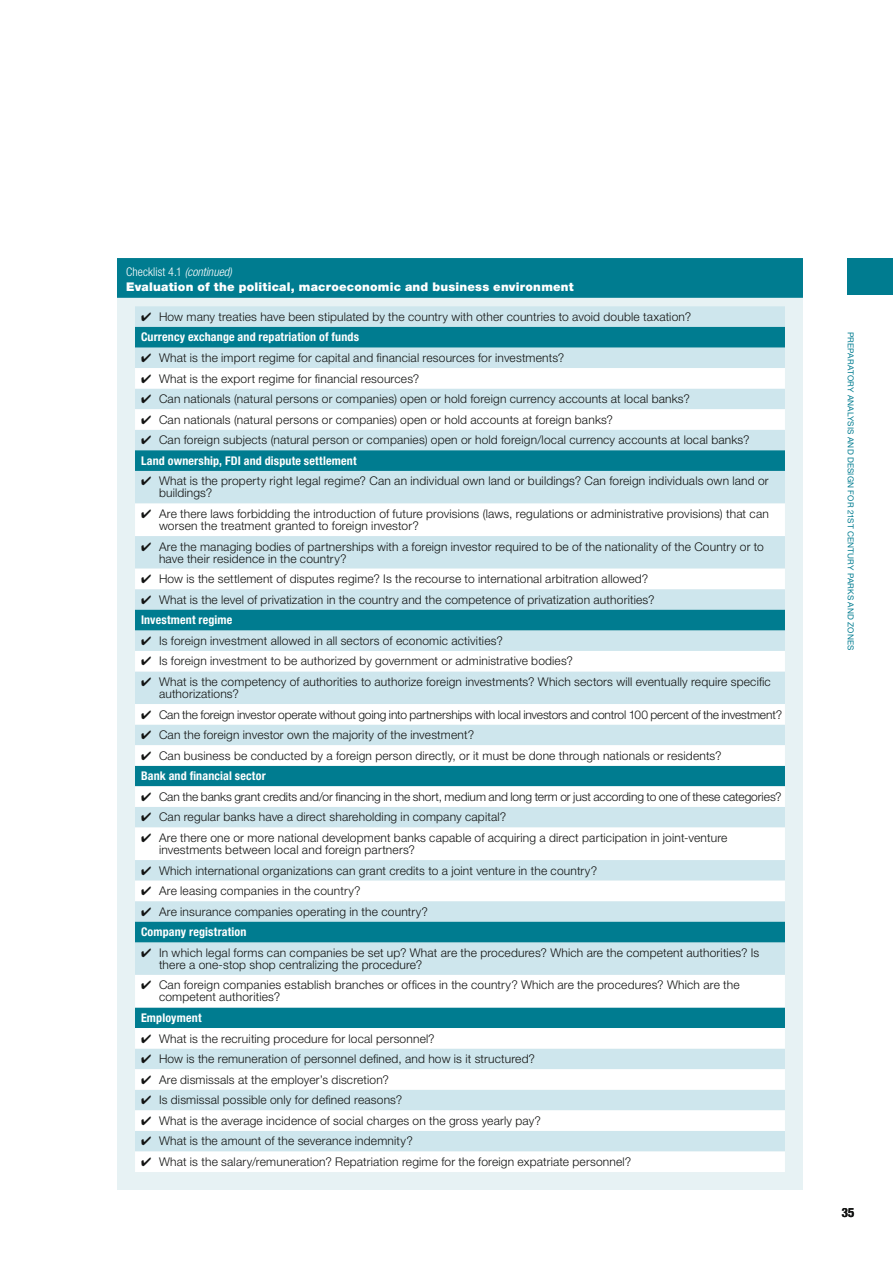
<style>
.page{position:relative;width:893px;height:1263px;background:#fff}
.page>*{position:absolute;margin:0;border:0;box-sizing:border-box;transform-origin:0 0}
.t1{font:700 condensed 12.75px "Helvetica Neue LT Std";color:#131413}
.t2{font:300 12px/12px "Helvetica Neue LT Std";letter-spacing:.015em;color:#131413}
.t3{font:300 12px "Helvetica Neue LT Std";letter-spacing:-.01em;color:#131413}
.t4{font:300 12px "Helvetica Neue LT Std";letter-spacing:-.005em;color:#131413}
.t5{font:900 12px/15px "Helvetica Neue LT Std";letter-spacing:.015em;color:#fff}
.t6{font:700 condensed 12px "Helvetica Neue LT Std";letter-spacing:.015em;color:#fff}
.t7{font:8.25px "Helvetica Neue LT Std";letter-spacing:.02em;color:#007c90}
.s1{font-weight:300;font-stretch:condensed}
.s2{font-weight:300;font-style:italic;font-stretch:condensed}
.s3{font-weight:700;font-stretch:condensed;color:#fff}
</style>
<div class="page">
<div style="left:848px;top:259px;width:45px;height:36px;background:#007c90"></div>
<div style="left:117px;top:259px;width:686px;height:931px;background:#e7f2f4"></div>
<div style="left:135px;top:306px;width:650px;height:21px;background:#cee6ed"></div>
<svg style="left:135px;top:327px;width:650px;height:41px"></svg>
<svg style="left:135px;top:368px;width:650px;height:804px"></svg>
<div style="left:117px;top:258px;width:686px;height:40px;background:#007c90"></div>
<p class="t5" style="left:126px;top:264px;width:449px"><span class="s1">Checklist 4.1</span> <span class="s2">(continued)<br></span>Evaluation of the political, macroeconomic and business environment</p>
<p class="t2" style="left:141px;top:306px;width:552px;line-height:20.5px">✔ How many treaties have been stipulated by the country with other countries to avoid double taxation?<br><span class="s3">Currency exchange and repatriation of funds</span></p>
<p class="t2" style="left:141px;top:352px;width:425px">✔ What is the import regime for capital and financial resources for investments?</p>
<p class="t2" style="left:141px;top:372px;width:280px">✔ What is the export regime for financial resources?</p>
<p class="t2" style="left:141px;top:393px;width:550px">✔ Can nationals (natural persons or companies) open or hold foreign currency accounts at local banks?</p>
<p class="t2" style="left:141px;top:413px;width:473px">✔ Can nationals (natural persons or companies) open or hold accounts at foreign banks?</p>
<p class="t2" style="left:141px;top:430px;width:610px;line-height:20.5px">✔ Can foreign subjects (natural person or companies) open or hold foreign/local currency accounts at local banks?<br><span class="s3">Land ownership, FDI and dispute settlement</span></p>
<p class="t2" style="left:159px;top:475px;width:611px;text-indent:-18px">✔ What is the property right legal regime? Can an individual own land or buildings? Can foreign individuals own land or buildings?</p>
<p class="t2" style="left:159px;top:507px;width:611px;text-indent:-18px">✔ Are there laws forbidding the introduction of future provisions (laws, regulations or administrative provisions) that can worsen the treatment granted to foreign investor?</p>
<p class="t2" style="left:159px;top:540px;width:606px;text-indent:-18px">✔ Are the managing bodies of partnerships with a foreign investor required to be of the nationality of the Country or to have their residence in the country?</p>
<p class="t2" style="left:141px;top:573px;width:509px">✔ How is the settlement of disputes regime? Is the recourse to international arbitration allowed?</p>
<p class="t2" style="left:141px;top:589px;width:515px;line-height:20.5px">✔ What is the level of privatization in the country and the competence of privatization authorities?<br><span class="s3">Investment regime</span></p>
<p class="t2" style="left:141px;top:634px;width:363px">✔ Is foreign investment allowed in all sectors of economic activities?</p>
<p class="t2" style="left:141px;top:655px;width:434px">✔ Is foreign investment to be authorized by government or administrative bodies?</p>
<p class="t2" style="left:159px;top:675px;width:613px;text-indent:-18px">✔ What is the competency of authorities to authorize foreign investments? Which sectors will eventually require specific authorizations?</p>
<p class="t3" style="left:141px;top:707px;width:643px">✔ Can the foreign investor operate without going into partnerships with local investors and control 100 percent of the investment?</p>
<p class="t2" style="left:141px;top:729px;width:335px">✔ Can the foreign investor own the majority of the investment?</p>
<p class="t2" style="left:141px;top:745px;width:582px;line-height:20.5px">✔ Can business be conducted by a foreign person directly, or it must be done through nationals or residents?<br><span class="s3">Bank and financial sector</span></p>
<p class="t4" style="left:141px;top:789px;width:642px">✔ Can the banks grant credits and/or financing in the short, medium and long term or just according to one of these categories?</p>
<p class="t2" style="left:141px;top:811px;width:367px">✔ Can regular banks have a direct shareholding in company capital?</p>
<p class="t2" style="left:159px;top:831px;width:570px;text-indent:-18px">✔ Are there one or more national development banks capable of acquiring a direct participation in joint-venture investments between local and foreign partners?</p>
<p class="t2" style="left:141px;top:864px;width:458px">✔ Which international organizations can grant credits to a joint venture in the country?</p>
<p class="t2" style="left:141px;top:885px;width:221px">✔ Are leasing companies in the country?</p>
<p class="t2" style="left:141px;top:901px;width:289px;line-height:20.5px">✔ Are insurance companies operating in the country?<br><span class="s3">Company registration</span></p>
<p class="t2" style="left:159px;top:946px;width:602px;text-indent:-18px">✔ In which legal forms can companies be set up? What are the procedures? Which are the competent authorities? Is there a one-stop shop centralizing the procedure?</p>
<p class="t2" style="left:159px;top:979px;width:582px;text-indent:-18px">✔ Can foreign companies establish branches or offices in the country? Which are the procedures? Which are the competent authorities?</p>
<p class="t6" style="left:141px;top:1010px;width:62px">Employment</p>
<p class="t2" style="left:141px;top:1032px;width:295px">✔ What is the recruiting procedure for local personnel?</p>
<p class="t2" style="left:141px;top:1053px;width:395px">✔ How is the remuneration of personnel defined, and how is it structured?</p>
<p class="t2" style="left:141px;top:1073px;width:249px">✔ Are dismissals at the employer’s discretion?</p>
<p class="t2" style="left:141px;top:1094px;width:263px">✔ Is dismissal possible only for defined reasons?</p>
<p class="t2" style="left:141px;top:1114px;width:401px">✔ What is the average incidence of social charges on the gross yearly pay?</p>
<p class="t2" style="left:141px;top:1135px;width:273px">✔ What is the amount of the severance indemnity?</p>
<p class="t2" style="left:141px;top:1155px;width:492px">✔ What is the salary/remuneration? Repatriation regime for the foreign expatriate personnel?</p>
<p class="t7" style="left:856px;top:332px;width:320px;rotate:90deg">PREPARATORY ANALYSIS AND DESIGN FOR 21ST CENTURY PARKS AND ZONES</p>
<p class="t1" style="left:842px;top:1204px;width:14px">35</p>
</div>
